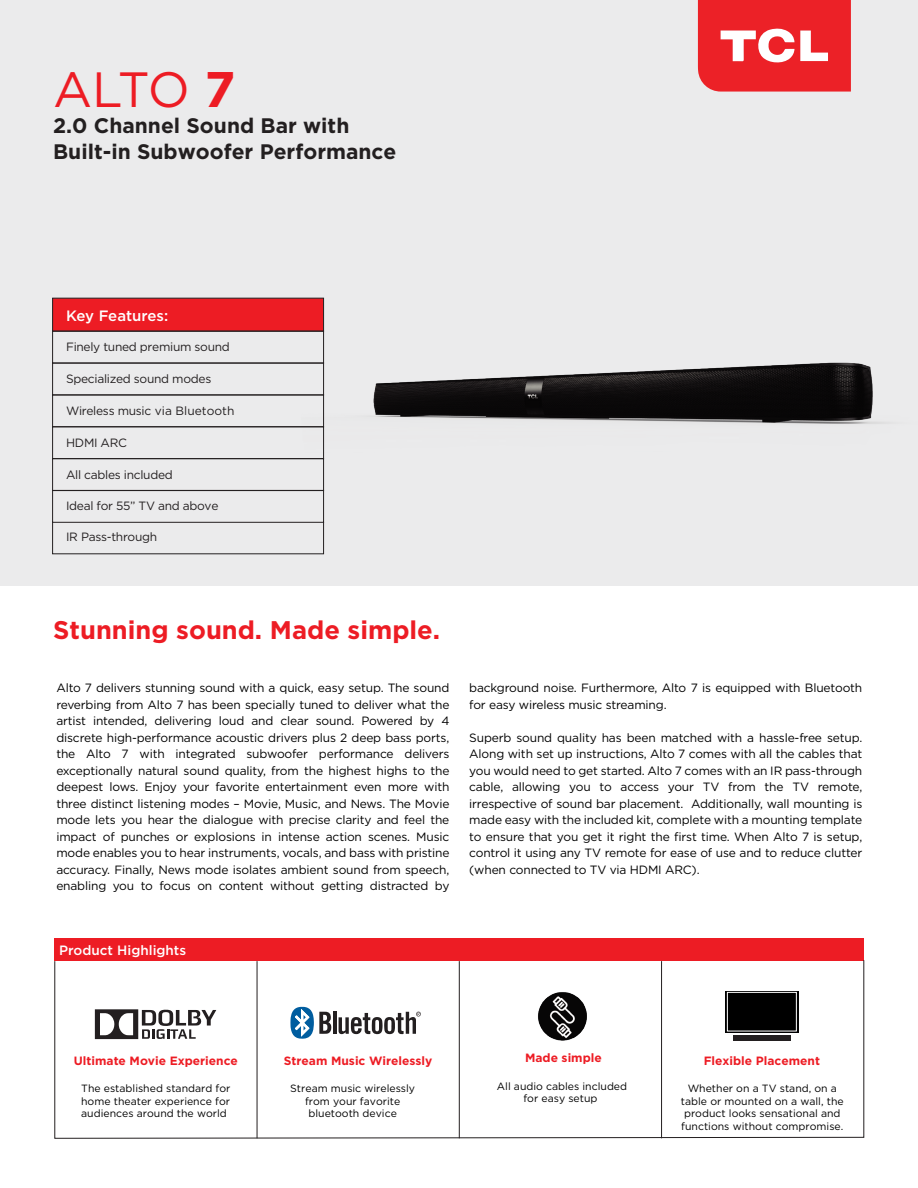
<style>
.page{position:relative;width:918px;height:1188px;background:#fff}
.page>*{position:absolute;margin:0;border:0;box-sizing:border-box;transform-origin:0 0}
.t1{font:49.5px "Gotham";color:#ed1c24}
.t2{font:700 25.5px "Gotham";color:#ed1c24}
.t3{font:700 21px/25.2px "Gotham";color:#231f20}
.t4{font:500 15px "Gotham";letter-spacing:-.005em;color:#fff}
.t5{font:500 13.5px "Gotham";color:#fff}
.t6{font:12px/16.5px "Gotham";letter-spacing:-.015em;color:#000;text-align:justify}
.t7{font:12px "Gotham";letter-spacing:-.025em;color:#231f20}
.t8{font:700 12px "Gotham";color:#ed1c24}
.t9{font:10.5px/12.6px "Gotham";color:#000;text-align:center}
.s1{font-weight:700;font-size:49.95px}
</style>
<div class="page">
<div style="left:0;top:0;width:917px;height:586px;background:#ebebec"></div>
<img style="left:284px;top:191px;width:634px;height:262px">
<div style="left:55px;top:939px;width:809px;height:22px;background:#ed1c24"></div>
<svg style="left:54px;top:960px;width:810px;height:179px"></svg>
<hr style="left:257px;top:961px;width:1px;height:177px;background:#231f20">
<hr style="left:459px;top:961px;width:1px;height:177px;background:#231f20">
<hr style="left:661px;top:961px;width:1px;height:177px;background:#231f20">
<hr style="left:333px;top:1012px;width:3px;height:22px;background:#231f20">
<svg style="left:290px;top:1007px;width:41px;height:32px"></svg>
<svg style="left:339px;top:1012px;width:82px;height:22px"></svg>
<svg style="left:95px;top:1009px;width:121px;height:30px"></svg>
<div style="left:725px;top:991px;width:74px;height:41px;background:#000"></div>
<div style="left:727px;top:992px;width:70px;height:39px;border:1px solid #fff"></div>
<div style="left:733px;top:1036px;width:57px;height:5px;background:#231f20"></div>
<img style="left:537px;top:991px;width:49px;height:51px">
<div style="left:52px;top:298px;width:272px;height:33px;background:#ed1c24"></div>
<div style="left:52px;top:331px;width:272px;height:32px;border:1px solid #231f20"></div>
<div style="left:52px;top:363px;width:272px;height:32px;border:1px solid #231f20"></div>
<div style="left:52px;top:395px;width:272px;height:32px;border:1px solid #231f20"></div>
<div style="left:52px;top:427px;width:272px;height:32px;border:1px solid #231f20"></div>
<div style="left:52px;top:490px;width:272px;height:32px;border:1px solid #231f20"></div>
<div style="left:52px;top:522px;width:272px;height:32px;border:1px solid #231f20"></div>
<svg style="left:698px;top:0;width:153px;height:92px;background:#ee3f44"></svg>
<h1 class="t1" style="left:53px;top:57px;width:184px">ALTO <span class="s1">7</span></h1>
<h3 class="t3" style="left:53px;top:113px;width:345px">2.0 Channel Sound Bar with<br>Built-in Subwoofer Performance</h3>
<p class="t4" style="left:66px;top:306px;width:104px">Key Features:</p>
<p class="t7" style="left:66px;top:339px;width:165px">Finely tuned premium sound</p>
<p class="t7" style="left:66px;top:371px;width:147px">Specialized sound modes</p>
<p class="t7" style="left:66px;top:403px;width:170px">Wireless music via Bluetooth</p>
<p class="t7" style="left:66px;top:435px;width:62px">HDMI ARC</p>
<p class="t7" style="left:66px;top:467px;width:108px">All cables included</p>
<p class="t7" style="left:66px;top:498px;width:154px">Ideal for 55” TV and above</p>
<p class="t7" style="left:66px;top:529px;width:93px">IR Pass-through</p>
<h2 class="t2" style="left:53px;top:613px;width:388px">Stunning sound. Made simple.</h2>
<p class="t6" style="left:56px;top:680px;width:395px">Alto 7 delivers stunning sound with a quick, easy setup. The sound reverbing from Alto 7 has been specially tuned to deliver what the artist intended, delivering loud and clear sound. Powered by 4 discrete high-performance acoustic drivers plus 2 deep bass ports, the Alto 7 with integrated subwoofer performance delivers exceptionally natural sound quality, from the highest highs to the deepest lows. Enjoy your favorite entertainment even more with three distinct listening modes – Movie, Music, and News. The Movie mode lets you hear the dialogue with precise clarity and feel the impact of punches or explosions in intense action scenes. Music mode enables you to hear instruments, vocals, and bass with pristine accuracy. Finally, News mode isolates ambient sound from speech, enabling you to focus on content without getting distracted by</p>
<p class="t6" style="left:469px;top:680px;width:395px">background noise. Furthermore, Alto 7 is equipped with Bluetooth for easy wireless music streaming.</p>
<p class="t6" style="left:469px;top:729px;width:395px">Superb sound quality has been matched with a hassle-free setup.<br>Along with set up instructions, Alto 7 comes with all the cables that you would need to get started. Alto 7 comes with an IR pass-through cable, allowing you to access your TV from the TV remote, irrespective of sound bar placement. Additionally, wall mounting is made easy with the included kit, complete with a mounting template to ensure that you get it right the first time. When Alto 7 is setup, control it using any TV remote for ease of use and to reduce clutter (when connected to TV via HDMI ARC).</p>
<p class="t5" style="left:59px;top:942px;width:128px">Product Highlights</p>
<p class="t8" style="left:74px;top:1052px;width:166px">Ultimate Movie Experience</p>
<p class="t9" style="left:81px;top:1082px;width:151px;text-align:justify">The established standard for home theater experience for audiences around the world</p>
<p class="t8" style="left:284px;top:1052px;width:150px">Stream Music Wirelessly</p>
<p class="t9" style="left:290px;top:1082px;width:126px">Stream music wirelessly from your favorite bluetooth device</p>
<p class="t8" style="left:525px;top:1050px;width:78px">Made simple</p>
<p class="t9" style="left:497px;top:1080px;width:132px">All audio cables included for easy setup</p>
<p class="t8" style="left:704px;top:1052px;width:118px">Flexible Placement</p>
<p class="t9" style="left:681px;top:1082px;width:164px">Whether on a TV stand, on a table or mounted on a wall, the product looks sensational and functions without compromise.</p>
</div>
